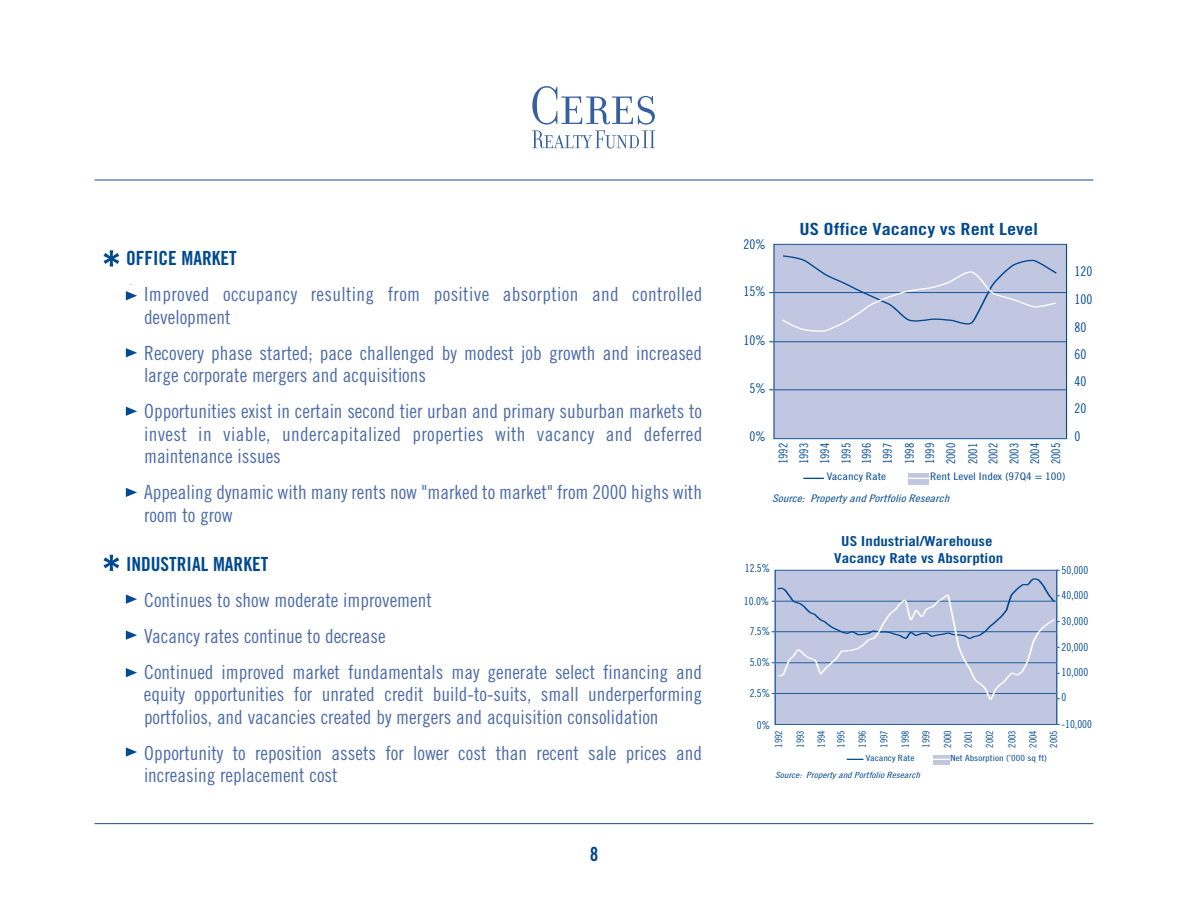
<style>
.page{position:relative;width:1188px;height:918px;background:#fff}
.page>*{position:absolute;margin:0;border:0;box-sizing:border-box;transform-origin:0 0}
.t1{font:19.5px/22.5px "Trade Gothic Cond Eighteen";color:#4d6ca8}
.t2{font:19.5px/22.5px "Trade Gothic Cond Eighteen";letter-spacing:.02em;color:#4d6ca8}
.t3{font:19.5px "Trade Gothic Bold Cond Twenty";color:#014990}
.t4{font:16.8px "Trade Gothic Bold Cond Twenty";color:#014990;scale:1.22 1}
.t5{font:13.8px/16.5px "Trade Gothic Bold Cond Twenty";color:#014990;text-align:center;scale:1.22 1}
.t6{font:13.35px/27.5px "Trade Gothic Cond Eighteen";color:#014990}
.t7{font:12px/21px "Trade Gothic Cond Eighteen";color:#014990;text-align:justify}
.t8{font:10.95px "Trade Gothic Cond Eighteen";color:#014990}
.t9{font:10.35px "Trade Gothic Cond Eighteen Obl";color:#014990;scale:1.22 1}
.t10{font:10.35px "Trade Gothic Cond Eighteen";color:#014990;scale:1.22 1}
.t11{font:9.75px/21.3px "Trade Gothic Cond Eighteen";color:#014990;text-align:justify}
.t12{font:8.55px "Trade Gothic Cond Eighteen Obl";color:#014990;scale:1.22 1}
.t13{font:8.55px "Trade Gothic Cond Eighteen";color:#014990;scale:1.22 1}
</style>
<div class="page">
<hr style="left:95px;top:823px;width:999px;height:1px;background:#365fa0">
<svg style="left:532px;top:86px;width:123px;height:62px"></svg>
<hr style="left:94px;top:179px;width:1000px;height:2px;background:#365fa0">
<div style="left:775px;top:570px;width:282px;height:154px;background:#c1c7e1"></div>
<div style="left:775px;top:570px;width:282px;height:155px;border:1px solid #014990"></div>
<svg style="left:933px;top:755px;width:17px;height:9px"></svg>
<hr style="left:772px;top:601px;width:285px;height:1px;background:#014990">
<hr style="left:772px;top:631px;width:285px;height:1px;background:#014990">
<hr style="left:772px;top:662px;width:285px;height:1px;background:#014990">
<hr style="left:772px;top:693px;width:285px;height:1px;background:#014990">
<svg style="left:847px;top:759px;width:16px;height:1px"></svg>
<svg style="left:933px;top:759px;width:17px;height:1px"></svg>
<svg style="left:775px;top:578px;width:285px;height:121px"></svg>
<div style="left:774px;top:244px;width:293px;height:195px;background:#c1c7e1"></div>
<div style="left:774px;top:244px;width:293px;height:195px;border:1px solid #014990"></div>
<div style="left:909px;top:473px;width:20px;height:11px;background:#c1c7e1"></div>
<hr style="left:769px;top:292px;width:297px;height:1px;background:#014990">
<hr style="left:769px;top:341px;width:297px;height:1px;background:#014990">
<hr style="left:769px;top:389px;width:297px;height:1px;background:#014990">
<svg style="left:780px;top:255px;width:278px;height:77px"></svg>
<svg style="left:803px;top:478px;width:21px;height:1px"></svg>
<svg style="left:909px;top:478px;width:20px;height:1px"></svg>
<svg style="left:126px;top:291px;width:11px;height:9px"></svg>
<svg style="left:126px;top:348px;width:11px;height:9px"></svg>
<svg style="left:126px;top:407px;width:11px;height:9px"></svg>
<svg style="left:126px;top:488px;width:11px;height:9px"></svg>
<svg style="left:126px;top:595px;width:11px;height:9px"></svg>
<svg style="left:126px;top:631px;width:11px;height:9px"></svg>
<svg style="left:126px;top:668px;width:11px;height:9px"></svg>
<svg style="left:126px;top:747px;width:11px;height:10px"></svg>
<svg style="left:104px;top:250px;width:15px;height:17px"></svg>
<svg style="left:104px;top:555px;width:15px;height:16px"></svg>
<p class="t3" style="left:126px;top:251px;width:112px">OFFICE MARKET</p>
<p class="t2" style="left:144px;top:285px;width:560px">Improved occupancy resulting from positive absorption and controlled development</p>
<p class="t1" style="left:144px;top:343px;width:560px">Recovery phase started; pace challenged by modest job growth and increased large corporate mergers and acquisitions</p>
<p class="t1" style="left:144px;top:402px;width:560px;text-align:justify">Opportunities exist in certain second tier urban and primary suburban markets to invest in viable, undercapitalized properties with vacancy and deferred maintenance issues</p>
<p class="t1" style="left:144px;top:483px;width:560px">Appealing dynamic with many rents now "marked to market" from 2000 highs with room to grow</p>
<p class="t3" style="left:126px;top:557px;width:144px">INDUSTRIAL MARKET</p>
<p class="t1" style="left:144px;top:583px;width:559px;line-height:36px">Continues to show moderate improvement<br>Vacancy rates continue to decrease<br>Continued improved market fundamentals may generate select financing and</p>
<p class="t1" style="left:144px;top:685px;width:560px">equity opportunities for unrated credit build-to-suits, small underperforming portfolios, and vacancies created by mergers and acquisition consolidation</p>
<p class="t1" style="left:144px;top:743px;width:560px">Opportunity to reposition assets for lower cost than recent sale prices and increasing replacement cost</p>
<p class="t3" style="left:590px;top:847px;width:10px">8</p>
<p class="t6" style="left:744px;top:232px;width:24px">20%</p>
<p class="t4" style="left:800px;top:223px;width:197px">US Office Vacancy vs Rent Level</p>
<p class="t6" style="left:744px;top:279px;width:24px">15%</p>
<p class="t6" style="left:744px;top:328px;width:24px">10%</p>
<p class="t6" style="left:750px;top:376px;width:18px">5%</p>
<p class="t6" style="left:750px;top:424px;width:18px">0%</p>
<p class="t7" style="left:774px;top:464px;width:23px;rotate:-90deg">1992<br>1993<br>1994<br>1995<br>1996<br>1997<br>1998</p>
<p class="t7" style="left:920px;top:464px;width:23px;line-height:21.5px;rotate:-90deg">1999<br>2000<br>2001</p>
<p class="t7" style="left:984px;top:464px;width:23px;rotate:-90deg">2002<br>2003<br>2004<br>2005</p>
<p class="t10" style="left:827px;top:473px;width:50px">Vacancy Rate</p>
<p class="t10" style="left:930px;top:473px;width:112px">Rent Level Index (97Q4 = 100)</p>
<p class="t9" style="left:772px;top:495px;width:147px">Source: Property and Portfolio Research</p>
<p class="t6" style="left:1075px;top:259px;width:19px">120<br>100<br>80<br>60<br>40<br>20<br>0</p>
<p class="t5" style="left:834px;top:534px;width:140px">US Industrial/Warehouse<br>Vacancy Rate vs Absorption</p>
<p class="t8" style="left:745px;top:564px;width:27px">12.5%</p>
<p class="t8" style="left:1062px;top:566px;width:28px">50,000</p>
<p class="t8" style="left:1062px;top:591px;width:28px">40,000</p>
<p class="t8" style="left:1062px;top:617px;width:28px">30,000</p>
<p class="t8" style="left:1062px;top:643px;width:28px">20,000</p>
<p class="t8" style="left:1062px;top:668px;width:28px">10,000</p>
<p class="t8" style="left:1062px;top:693px;width:6px">0</p>
<p class="t8" style="left:1062px;top:721px;width:32px">-10,000</p>
<p class="t8" style="left:744px;top:597px;width:27px">10.0%</p>
<p class="t8" style="left:750px;top:627px;width:22px">7.5%</p>
<p class="t8" style="left:750px;top:658px;width:22px">5.0%</p>
<p class="t8" style="left:750px;top:689px;width:22px">2.5%</p>
<p class="t8" style="left:757px;top:721px;width:15px">0%</p>
<p class="t11" style="left:769px;top:748px;width:19px;rotate:-90deg">1992<br>1993<br>1994</p>
<p class="t11" style="left:831px;top:748px;width:19px;rotate:-90deg">1995<br>1996</p>
<p class="t11" style="left:874px;top:748px;width:19px;rotate:-90deg">1997</p>
<p class="t11" style="left:896px;top:748px;width:19px;line-height:20.5px;rotate:-90deg">1998<br>1999</p>
<p class="t11" style="left:938px;top:748px;width:19px;rotate:-90deg">2000<br>2001<br>2002</p>
<p class="t11" style="left:1002px;top:748px;width:19px;line-height:20.9px;rotate:-90deg">2003<br>2004<br>2005</p>
<p class="t13" style="left:866px;top:755px;width:41px">Vacancy Rate</p>
<p class="t13" style="left:951px;top:755px;width:81px">Net Absorption (’000 sq ft)</p>
<p class="t12" style="left:775px;top:771px;width:121px">Source: Property and Portfolio Research</p>
</div>
